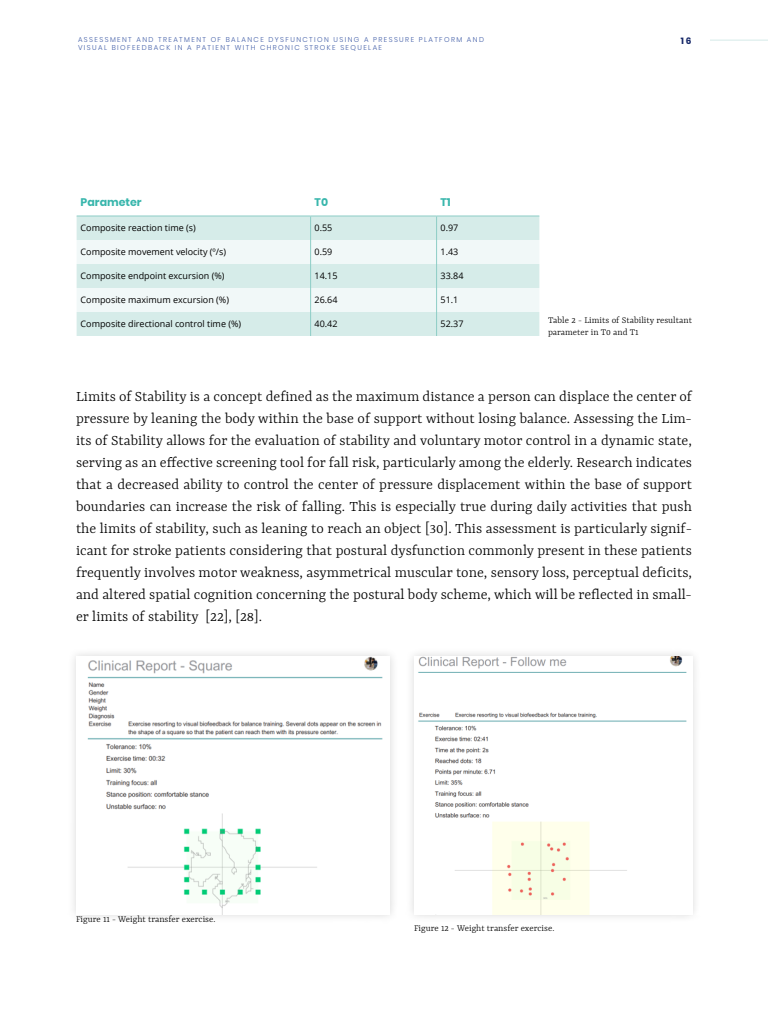
<style>
.page{position:relative;width:768px;height:1024px;background:#fff}
.page>*{position:absolute;margin:0;border:0;box-sizing:border-box;transform-origin:0 0}
.t1{font:300 16px/22px "Yrsa";color:#000;text-align:justify}
.t2{font:700 11px "Poppins";color:#38b6ac}
.t3{font:300 10px/12px "Yrsa";color:#000}
.t4{font:9px "Open Sans";color:#000}
.t5{font:700 9px "Poppins";color:#172969}
.t6{font:300 7px "Poppins";letter-spacing:.2em;color:#435fa8}
</style>
<div class="page">
<hr style="left:710px;top:40px;width:58px;height:1px;background:#d4eae8">
<div style="left:77px;top:217px;width:462px;height:119px;background:#d6ece9"></div>
<svg style="left:77px;top:240px;width:462px;height:72px;fill:#f1f8f8"></svg>
<hr style="left:77px;top:216px;width:234px;height:1px;background:#8dcdc6">
<hr style="left:311px;top:216px;width:126px;height:1px;background:#8dcdc6">
<hr style="left:437px;top:216px;width:102px;height:1px;background:#8dcdc6">
<svg style="left:310px;top:216px;width:1px;height:120px"></svg>
<svg style="left:436px;top:216px;width:1px;height:120px"></svg>
<div style="left:67px;top:647px;width:332px;height:277px;background:#000;opacity:.15"></div>
<img style="left:87px;top:657px;width:296px;height:258px">
<div style="left:117px;top:679px;width:264px;height:41px;background:#fff"></div>
<div style="left:405px;top:647px;width:296px;height:277px;background:#000;opacity:.15"></div>
<img style="left:418px;top:656px;width:269px;height:259px">
<div style="left:414px;top:673px;width:278px;height:37px;background:#fff"></div>
<p class="t6" style="left:78px;top:35px;width:408px">ASSESSMENT AND TREATMENT OF BALANCE DYSFUNCTION USING A PRESSURE PLATFORM AND</p>
<p class="t5" style="left:681px;top:36px;width:12px">16</p>
<p class="t6" style="left:78px;top:44px;width:306px">VISUAL BIOFEEDBACK IN A PATIENT WITH CHRONIC STROKE SEQUELAE</p>
<p class="t2" style="left:81px;top:196px;width:63px">Parameter</p>
<p class="t2" style="left:315px;top:196px;width:15px">T0</p>
<p class="t2" style="left:441px;top:196px;width:12px">T1</p>
<p class="t4" style="left:81px;top:222px;width:117px">Composite reaction time (s)</p>
<p class="t4" style="left:315px;top:222px;width:19px">0.55</p>
<p class="t4" style="left:441px;top:222px;width:19px">0.97</p>
<p class="t4" style="left:81px;top:246px;width:147px">Composite movement velocity (º/s)</p>
<p class="t4" style="left:315px;top:246px;width:19px">0.59</p>
<p class="t4" style="left:441px;top:246px;width:19px">1.43</p>
<p class="t4" style="left:81px;top:270px;width:145px">Composite endpoint excursion (%)</p>
<p class="t4" style="left:315px;top:270px;width:24px">14.15</p>
<p class="t4" style="left:441px;top:270px;width:24px">33.84</p>
<p class="t4" style="left:81px;top:294px;width:150px">Composite maximum excursion (%)</p>
<p class="t4" style="left:315px;top:294px;width:24px">26.64</p>
<p class="t4" style="left:441px;top:294px;width:19px">51.1</p>
<p class="t4" style="left:81px;top:318px;width:162px">Composite directional control time (%)</p>
<p class="t4" style="left:315px;top:318px;width:24px">40.42</p>
<p class="t4" style="left:441px;top:318px;width:24px">52.37</p>
<p class="t3" style="left:548px;top:314px;width:145px">Table 2 - Limits of Stability resultant parameter in T0 and T1</p>
<p class="t1" style="left:76px;top:385px;width:618px">Limits of Stability is a concept defined as the maximum distance a person can displace the center of pressure by leaning the body within the base of support without losing balance. Assessing the Lim&shy;its of Stability allows for the evaluation of stability and voluntary motor control in a dynamic state, serving as an effective screening tool for fall risk, particularly among the elderly. Research indicates that a decreased ability to control the center of pressure displacement within the base of support boundaries can increase the risk of falling. This is especially true during daily activities that push the limits of stability, such as leaning to reach an object [30]. This assessment is particularly signif&shy;icant for stroke patients considering that postural dysfunction commonly present in these patients frequently involves motor weakness, asymmetrical muscular tone, sensory loss, perceptual deficits, and altered spatial cognition concerning the postural body scheme, which will be reflected in small&shy;er limits of stability [22], [28].</p>
<p class="t3" style="left:76px;top:913px;width:141px">Figure 11 - Weight transfer exercise.</p>
<p class="t3" style="left:414px;top:922px;width:142px">Figure 12 - Weight transfer exercise.</p>
</div>
